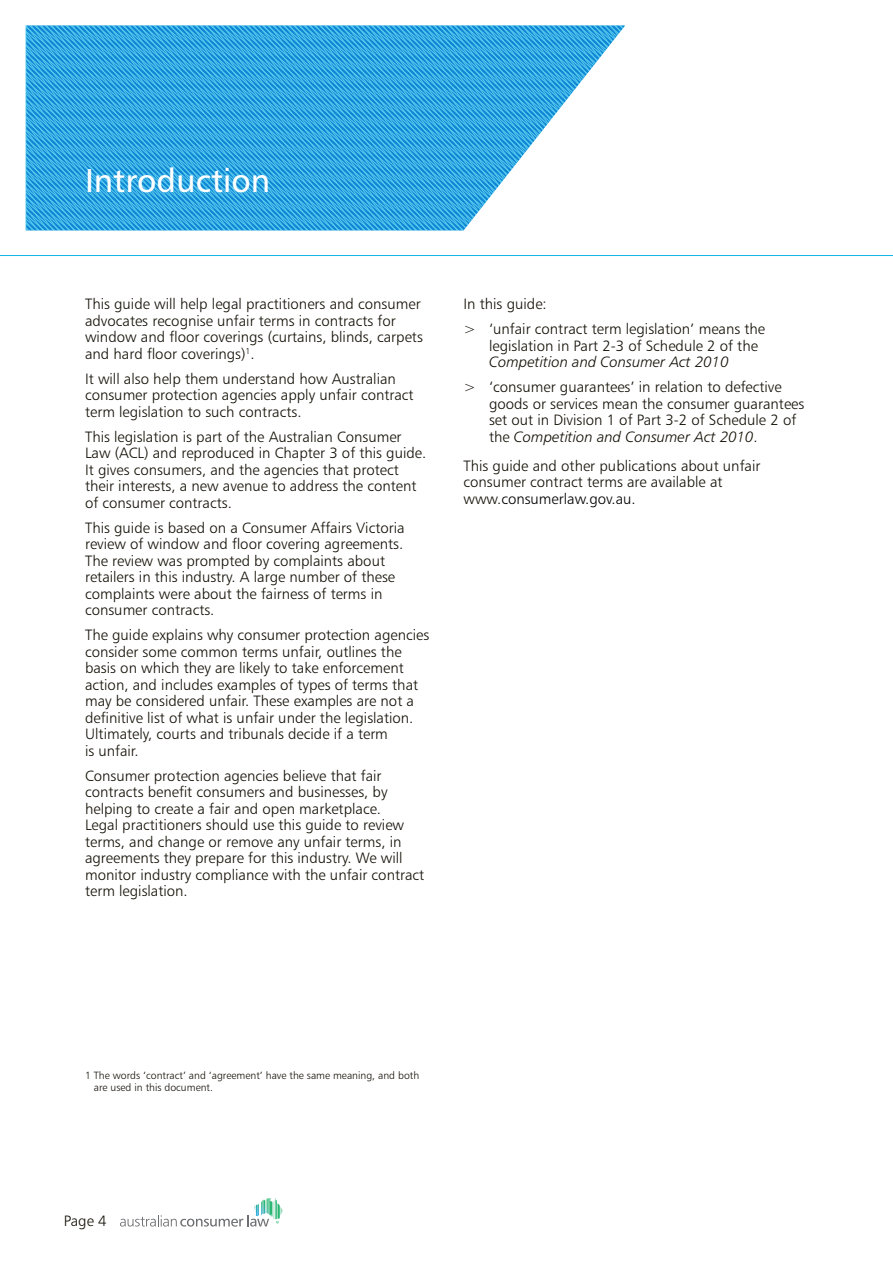
<style>
.page{position:relative;width:893px;height:1263px;background:#fff}
.page>*{position:absolute;margin:0;border:0;box-sizing:border-box;transform-origin:0 0}
.t1{font:33px "Humanist 777 BT Roman B";color:#fff}
.t2{font:15px/16.5px "Humanist 777 BT Light B";color:#141006}
.t3{font:15px "Humanist 777 BT Light Italic B";color:#141006}
.t4{font:10.5px/12px "Humanist 777 BT Light B";color:#141006}
.s1{font-family:"Humanist 777 BT Light B"}
.s2{color:#000}
</style>
<div class="page">
<svg style="left:120px;top:1198px;width:156px;height:28px"></svg>
<hr style="left:0;top:255px;width:893px;height:1px;background:#13b6ea">
<svg style="left:26px;top:26px;width:599px;height:204px;background:#4db2e4"></svg>
<h1 class="t1" style="left:85px;top:160px;width:187px">Introduction</h1>
<p class="t2" style="left:85px;top:295px;width:339px">This guide will help legal practitioners and consumer advocates recognise unfair terms in contracts for window and floor coverings (curtains, blinds, carpets and hard floor coverings)<sup>1</sup>.</p>
<p class="t2" style="left:85px;top:370px;width:330px">It will also help them understand how Australian consumer protection agencies apply unfair contract term legislation to such contracts.</p>
<p class="t2" style="left:85px;top:428px;width:343px">This legislation is part of the Australian Consumer Law (ACL) and reproduced in Chapter 3 of this guide.<br>It gives consumers, and the agencies that protect their interests, a new avenue to address the content of consumer contracts.</p>
<p class="t2" style="left:85px;top:519px;width:321px">This guide is based on a Consumer Affairs Victoria review of window and floor covering agreements.<br>The review was prompted by complaints about retailers in this industry. A large number of these complaints were about the fairness of terms in consumer contracts.</p>
<p class="t2" style="left:85px;top:626px;width:346px">The guide explains why consumer protection agencies consider some common terms unfair, outlines the basis on which they are likely to take enforcement action, and includes examples of types of terms that may be considered unfair. These examples are not a definitive list of what is unfair under the legislation.<br>Ultimately, courts and tribunals decide if a term<br>is unfair.</p>
<p class="t2" style="left:85px;top:767px;width:341px">Consumer protection agencies believe that fair contracts benefit consumers and businesses, by helping to create a fair and open marketplace.<br>Legal practitioners should use this guide to review terms, and change or remove any unfair terms, in agreements they prepare for this industry. We will monitor industry compliance with the unfair contract term legislation.</p>
<p class="t2" style="left:463px;top:291px;width:303px;line-height:25px">In this guide:<br>&gt; ‘unfair contract term legislation’ means the</p>
<p class="t2" style="left:489px;top:337px;width:270px">legislation in Part 2-3 of Schedule 2 of the</p>
<p class="t3" style="left:489px;top:353px;width:241px">Competition and Consumer Act 2010</p>
<p class="t2" style="left:489px;top:378px;width:317px;text-indent:-26px">&gt; ‘consumer guarantees’ in relation to defective goods or services mean the consumer guarantees set out in Division 1 of Part 3-2 of Schedule 2 of</p>
<p class="t3" style="left:489px;top:427px;width:270px"><span class="s1">the</span> Competition and Consumer Act 2010<span class="s1">.</span></p>
<p class="t2" style="left:463px;top:457px;width:298px">This guide and other publications about unfair consumer contract terms are available at www.<span class="s2">consumerlaw.gov.au.</span></p>
<p class="t4" style="left:94px;top:1069px;width:327px;text-indent:-9px">1 The words ‘contract’ and ‘agreement’ have the same meaning, and both are used in this document.</p>
<p class="t2" style="left:64px;top:1212px;width:44px">Page 4</p>
</div>
